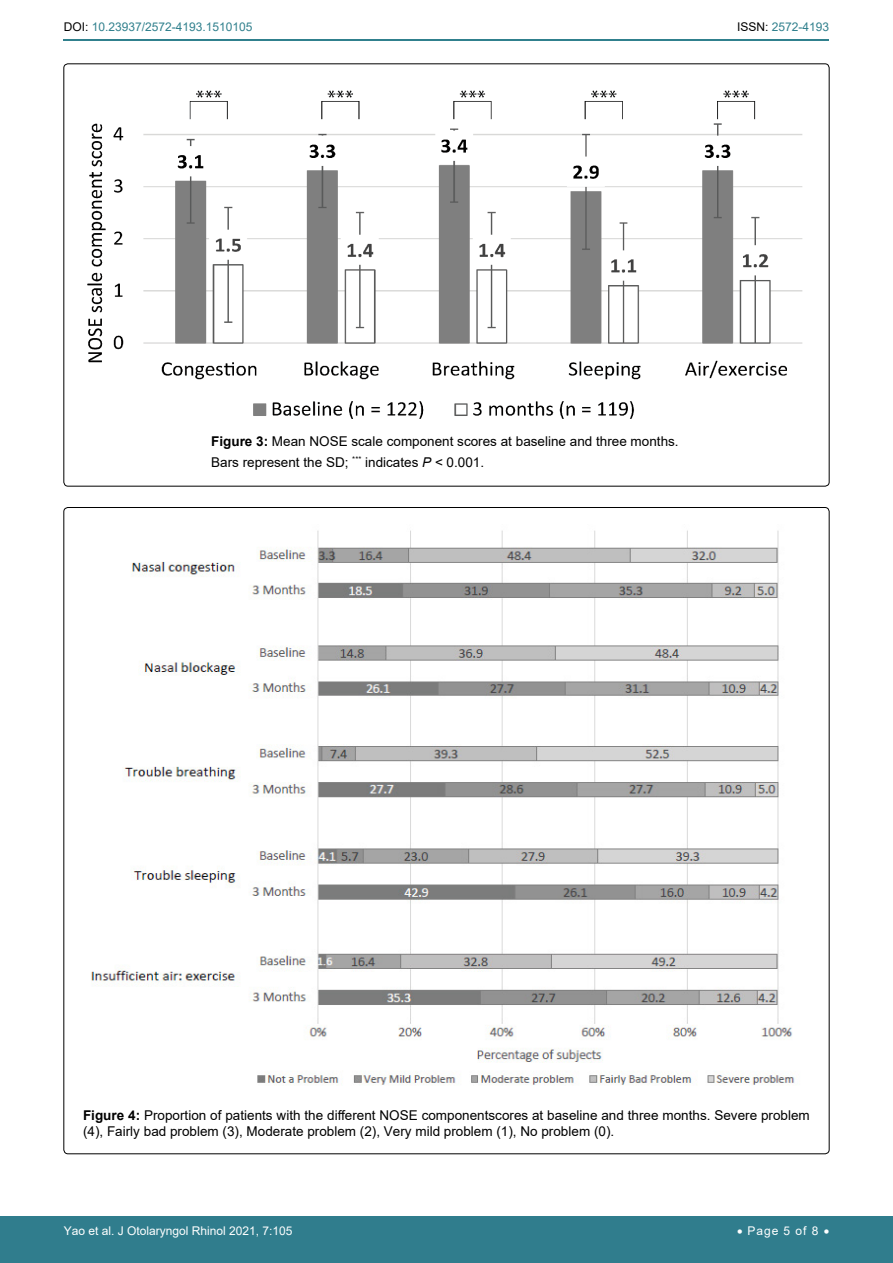
<style>
.page{position:relative;width:893px;height:1263px;background:#fff}
.page>*{position:absolute;margin:0;border:0;box-sizing:border-box;transform-origin:0 0}
.t1{font:13.5px/20.4px "Arial";color:#000}
.t2{font:12px "Arial";color:#fff}
.t3{font:12px "Arial";color:#30808d}
.s1{color:#000}
.s2{font-weight:700}
.s3{font-style:italic}
</style>
<div class="page">
<hr style="left:64px;top:40px;width:765px;height:1px;background:#30808d">
<div style="left:0;top:1217px;width:893px;height:46px;background:#307d8d"></div>
<img style="left:87px;top:90px;width:716px;height:329px">
<img style="left:91px;top:530px;width:704px;height:556px">
<p class="t3" style="left:64px;top:19px;width:190px"><span class="s1">DOI:</span> 10.23937/2572-4193.1510105</p>
<p class="t3" style="left:737px;top:19px;width:94px"><span class="s1">ISSN:</span> 2572-4193</p>
<p class="t1" style="left:211px;top:431px;width:469px"><span class="s2">Figure 3:</span> Mean NOSE scale component scores at baseline and three months.<br>Bars represent the SD; <sup>***</sup> indicates <span class="s3">P</span> &lt; 0.001.</p>
<p class="t1" style="left:83px;top:1107px;width:728px;line-height:16.2px"><span class="s2">Figure 4:</span> Proportion of patients with the different NOSE componentscores at baseline and three months. Severe problem (4), Fairly bad problem (3), Moderate problem (2), Very mild problem (1), No problem (0).</p>
<p class="t2" style="left:64px;top:1223px;width:230px">Yao et al. J Otolaryngol Rhinol 2021, 7:105</p>
<p class="t2" style="left:737px;top:1223px;width:94px">• Page 5 of 8 •</p>
</div>
